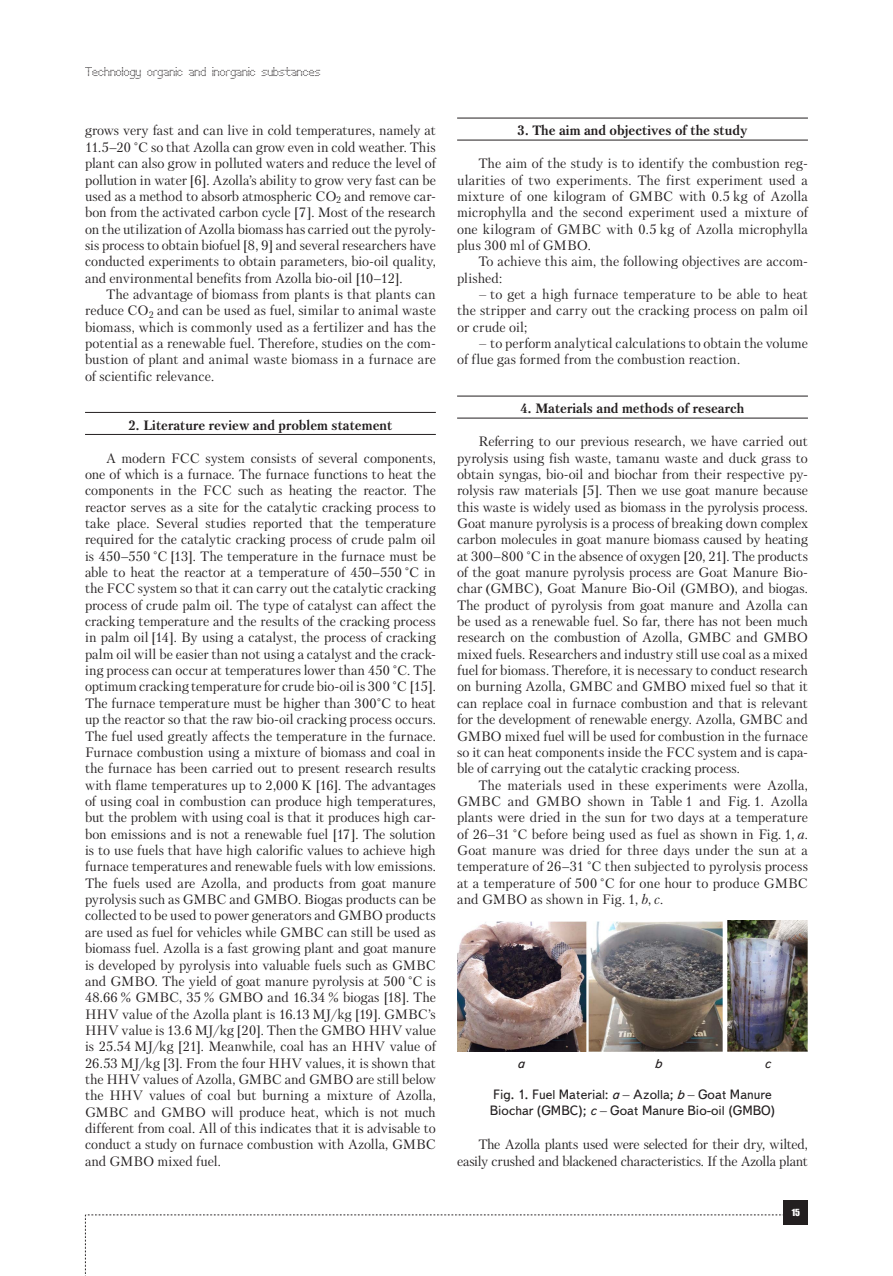
<style>
.page{position:relative;width:893px;height:1276px;background:#fff}
.page>*{position:absolute;margin:0;border:0;box-sizing:border-box;transform-origin:0 0}
.Text__англ{font:13.5px/16.4px "Petersburg C";letter-spacing:-.005em;color:#231f20;text-align:justify}
.Раздел_статьи{font:700 13.5px "Petersburg C";color:#231f20}
.Рисунок{font:13.5px/16.2px "Text Book C";color:#231f20}
.Рисунок-2{font:italic 13.5px "Text Book C";color:#231f20}
.t1{font:12px "Perfo";letter-spacing:.015em;color:#231f20}
.t2{font:9px "Impact";color:#fff}
.s1{font-family:"Times New Roman"}
.s2{font-style:italic}
</style>
<div class="page">
<svg style="left:85px;top:1214px;width:699px;height:62px"></svg>
<div style="left:784px;top:1200px;width:24px;height:24px;background:#231f20"></div>
<hr style="left:85px;top:412px;width:351px;height:1px;background:#231f20">
<hr style="left:85px;top:434px;width:351px;height:1px;background:#231f20">
<hr style="left:457px;top:118px;width:351px;height:1px;background:#231f20">
<hr style="left:457px;top:140px;width:351px;height:1px;background:#231f20">
<hr style="left:457px;top:396px;width:351px;height:1px;background:#231f20">
<hr style="left:457px;top:418px;width:351px;height:1px;background:#231f20">
<img style="left:457px;top:922px;width:130px;height:129px">
<img style="left:589px;top:921px;width:133px;height:130px">
<img style="left:727px;top:920px;width:81px;height:131px">
<p class="t1" style="left:85px;top:65px;width:237px">Technology organic and inorganic substances</p>
<p class="Text__англ" style="left:85px;top:122px;width:352px">grows very fast and can live in cold temperatures, namely at 11.5<span class="s1">‒</span>20 °C so that Azolla can grow even in cold weather. This plant can also grow in polluted waters and reduce the level of pollution in water [6]. Azolla’s ability to grow very fast can be used as a method to absorb atmospheric CO<sub>2</sub> and remove car&shy;bon from the activated carbon cycle [7]. Most of the research on the utilization of Azolla biomass has carried out the pyroly&shy;sis process to obtain biofuel [8, 9] and several researchers have conducted experiments to obtain parameters, bio-oil quality, and environmental benefits from Azolla bio-oil [10<span class="s1">‒</span>12].</p>
<p class="Text__англ" style="left:85px;top:286px;width:352px;text-indent:21px">The advantage of biomass from plants is that plants can reduce CO<sub>2</sub> and can be used as fuel, similar to animal waste biomass, which is commonly used as a fertilizer and has the potential as a renewable fuel. Therefore, studies on the com&shy;bustion of plant and animal waste biomass in a furnace are of scientific relevance.</p>
<p class="Раздел_статьи" style="left:129px;top:417px;width:265px">2. Literature review and problem statement</p>
<p class="Text__англ" style="left:85px;top:449px;width:352px;text-indent:21px">A modern FCC system consists of several components, one of which is a furnace. The furnace functions to heat the components in the FCC such as heating the reactor. The reactor serves as a site for the catalytic cracking process to take place. Several studies reported that the temperature required for the catalytic cracking process of crude palm oil is 450<span class="s1">‒</span>550 °C [13]. The temperature in the furnace must be able to heat the reactor at a temperature of 450<span class="s1">‒</span>550 °C in the FCC system so that it can carry out the catalytic cracking process of crude palm oil. The type of catalyst can affect the cracking temperature and the results of the cracking process in palm oil [14]. By using a catalyst, the process of cracking palm oil will be easier than not using a catalyst and the crack&shy;ing process can occur at temperatures lower than 450 °C. The optimum cracking temperature for crude bio-oil is 300 °C [15].<br>The furnace temperature must be higher than 300°C to heat up the reactor so that the raw bio-oil cracking process occurs.<br>The fuel used greatly affects the temperature in the furnace.<br>Furnace combustion using a mixture of biomass and coal in the furnace has been carried out to present research results with flame temperatures up to 2,000 K [16]. The advantages of using coal in combustion can produce high temperatures, but the problem with using coal is that it produces high car&shy;bon emissions and is not a renewable fuel [17]. The solution is to use fuels that have high calorific values to achieve high furnace temperatures and renewable fuels with low emissions.<br>The fuels used are Azolla, and products from goat manure pyrolysis such as GMBC and GMBO. Biogas products can be collected to be used to power generators and GMBO products are used as fuel for vehicles while GMBC can still be used as biomass fuel. Azolla is a fast growing plant and goat manure is developed by pyrolysis into valuable fuels such as GMBC and GMBO. The yield of goat manure pyrolysis at 500 °C is 48.66 % GMBC, 35 % GMBO and 16.34 % biogas [18]. The HHV value of the Azolla plant is 16.13 MJ/kg [19]. GMBC’s HHV value is 13.6 MJ/kg [20]. Then the GMBO HHV value is 25.54 MJ/kg [21]. Meanwhile, coal has an HHV value of 26.53 MJ/kg [3]. From the four HHV values, it is shown that the HHV values of Azolla, GMBC and GMBO are still below the HHV values of coal but burning a mixture of Azolla, GMBC and GMBO will produce heat, which is not much different from coal. All of this indicates that it is advisable to conduct a study on furnace combustion with Azolla, GMBC and GMBO mixed fuel.</p>
<p class="Раздел_статьи" style="left:518px;top:123px;width:231px">3. The aim and objectives of the study</p>
<p class="Text__англ" style="left:457px;top:155px;width:352px;text-indent:21px">The aim of the study is to identify the combustion reg&shy;ularities of two experiments. The first experiment used a mixture of one kilogram of GMBC with 0.5 kg of Azolla microphylla and the second experiment used a mixture of one kilogram of GMBC with 0.5 kg of Azolla microphylla plus 300 ml of GMBO.</p>
<p class="Text__англ" style="left:457px;top:253px;width:352px;text-indent:21px">To achieve this aim, the following objectives are accom&shy;plished:</p>
<p class="Text__англ" style="left:457px;top:286px;width:352px;text-indent:21px">– to get a high furnace temperature to be able to heat the stripper and carry out the cracking process on palm oil or crude oil;</p>
<p class="Text__англ" style="left:457px;top:335px;width:352px;text-indent:21px">– to perform analytical calculations to obtain the volume of flue gas formed from the combustion reaction.</p>
<p class="Раздел_статьи" style="left:520px;top:401px;width:225px">4. Materials and methods of research</p>
<p class="Text__англ" style="left:457px;top:433px;width:352px;text-indent:21px">Referring to our previous research, we have carried out pyrolysis using fish waste, tamanu waste and duck grass to obtain syngas, bio-oil and biochar from their respective py&shy;rolysis raw materials [5]. Then we use goat manure because this waste is widely used as biomass in the pyrolysis process.<br>Goat manure pyrolysis is a process of breaking down complex carbon molecules in goat manure biomass caused by heating at 300<span class="s1">‒</span>800 °C in the absence of oxygen [20, 21]. The products of the goat manure pyrolysis process are Goat Manure Bio&shy;char (GMBC), Goat Manure Bio-Oil (GMBO), and biogas.<br>The product of pyrolysis from goat manure and Azolla can be used as a renewable fuel. So far, there has not been much research on the combustion of Azolla, GMBC and GMBO mixed fuels. Researchers and industry still use coal as a mixed fuel for biomass. Therefore, it is necessary to conduct research on burning Azolla, GMBC and GMBO mixed fuel so that it can replace coal in furnace combustion and that is relevant for the development of renewable energy. Azolla, GMBC and GMBO mixed fuel will be used for combustion in the furnace so it can heat components inside the FCC system and is capa&shy;ble of carrying out the catalytic cracking process.</p>
<p class="Text__англ" style="left:457px;top:776px;width:352px;text-indent:21px">The materials used in these experiments were Azolla, GMBC and GMBO shown in Table 1 and Fig. 1. Azolla plants were dried in the sun for two days at a temperature of 26<span class="s1">‒</span>31 °C before being used as fuel as shown in Fig. 1, <span class="s2">a</span>.<br>Goat manure was dried for three days under the sun at a temperature of 26<span class="s1">‒</span>31 °C then subjected to pyrolysis process at a temperature of 500 °C for one hour to produce GMBC and GMBO as shown in Fig. 1, <span class="s2">b</span>, <span class="s2">c.</span></p>
<p class="Рисунок-2" style="left:517px;top:1055px;width:9px">a</p>
<p class="Рисунок-2" style="left:654px;top:1055px;width:9px">b</p>
<p class="Рисунок-2" style="left:764px;top:1055px;width:8px">c</p>
<p class="Рисунок" style="left:490px;top:1086px;width:287px">Fig. 1. Fuel Material: <span class="s2">a</span> <span class="s1">‒</span> Azolla; <span class="s2">b</span> <span class="s1">‒</span> Goat Manure<br>Biochar (GMBC); <span class="s2">c</span> <span class="s1">‒</span> Goat Manure Bio-oil (GMBO)</p>
<p class="Text__англ" style="left:457px;top:1136px;width:352px;text-align:right">The Azolla plants used were selected for their dry, wilted, easily crushed and blackened characteristics. If the Azolla plant</p>
<p class="t2" style="left:792px;top:1205px;width:10px">15</p>
</div>
